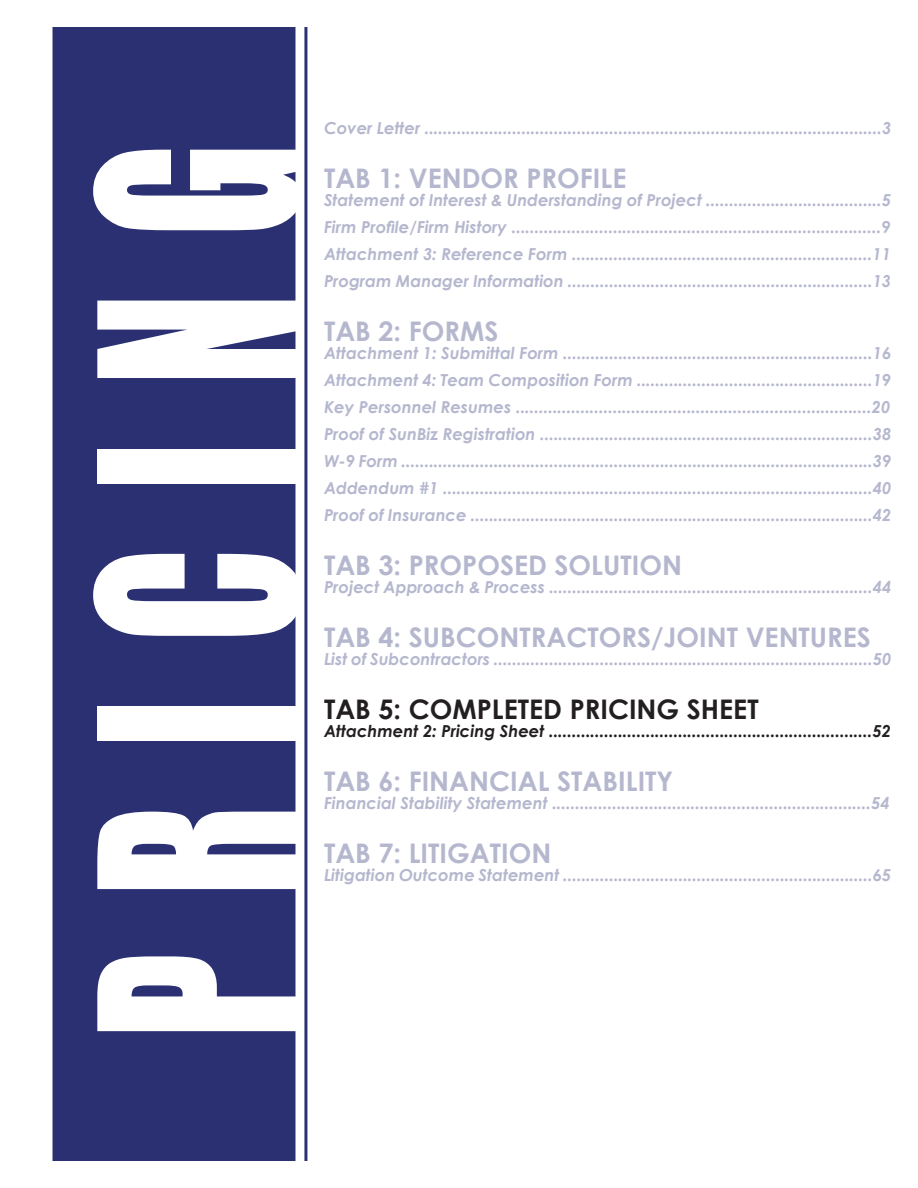
<style>
.page{position:relative;width:918px;height:1188px;background:#fff}
.page>*{position:absolute;margin:0;border:0;box-sizing:border-box;transform-origin:0 0}
.t1{font:253.2px "Impact";letter-spacing:.34em;color:#fff;scale:.67 1}
.t2{font:700 27px "Century Gothic";color:#b5b7ce}
.t3{font:700 27px "Century Gothic";color:#231f20}
.t4{font:italic 700 16.5px "Century Gothic";color:#b5b7ce}
.t5{font:italic 700 16.5px "Century Gothic";color:#231f20}
</style>
<div class="page">
<div style="left:52px;top:27px;width:244px;height:1134px;background:#2a3072;border:2px solid #2a3072"></div>
<hr style="left:304px;top:27px;width:3px;height:1134px;background:#2a3072">
<p class="t1" style="left:2px;top:1038px;width:1337px;rotate:-90deg">PRICING</p>
<p class="t4" style="left:324px;top:115px;width:569px">Cover Letter ...................................................................................................3</p>
<p class="t2" style="left:324px;top:157px;width:304px">TAB 1: VENDOR PROFILE</p>
<p class="t4" style="left:324px;top:187px;width:569px">Statement of Interest &amp; Understanding of Project ......................................5</p>
<p class="t4" style="left:324px;top:214px;width:568px">Firm Profile/Firm History ................................................................................9</p>
<p class="t4" style="left:324px;top:241px;width:568px">Attachment 3: Reference Form .................................................................11</p>
<p class="t4" style="left:324px;top:268px;width:569px">Program Manager Information ..................................................................13</p>
<p class="t2" style="left:324px;top:310px;width:176px">TAB 2: FORMS</p>
<p class="t4" style="left:324px;top:340px;width:569px">Attachment 1: Submittal Form ...................................................................16</p>
<p class="t4" style="left:324px;top:367px;width:569px">Attachment 4: Team Composition Form ...................................................19</p>
<p class="t4" style="left:324px;top:394px;width:568px">Key Personnel Resumes .............................................................................20</p>
<p class="t4" style="left:324px;top:421px;width:569px">Proof of SunBiz Registration ........................................................................38</p>
<p class="t4" style="left:324px;top:448px;width:569px">W-9 Form ......................................................................................................39</p>
<p class="t4" style="left:324px;top:475px;width:569px">Addendum #1 .............................................................................................40</p>
<p class="t4" style="left:324px;top:502px;width:569px">Proof of Insurance .......................................................................................42</p>
<p class="t2" style="left:324px;top:544px;width:360px">TAB 3: PROPOSED SOLUTION</p>
<p class="t4" style="left:324px;top:574px;width:569px">Project Approach &amp; Process ......................................................................44</p>
<p class="t2" style="left:324px;top:616px;width:549px">TAB 4: SUBCONTRACTORS/JOINT VENTURES</p>
<p class="t4" style="left:324px;top:646px;width:569px">List of Subcontractors ..................................................................................50</p>
<p class="t3" style="left:324px;top:688px;width:436px">TAB 5: COMPLETED PRICING SHEET</p>
<p class="t5" style="left:324px;top:718px;width:568px">Attachment 2: Pricing Sheet ......................................................................52</p>
<p class="t2" style="left:324px;top:760px;width:351px">TAB 6: FINANCIAL STABILITY</p>
<p class="t4" style="left:324px;top:790px;width:567px">Financial Stability Statement .....................................................................54</p>
<p class="t2" style="left:324px;top:832px;width:229px">TAB 7: LITIGATION</p>
<p class="t4" style="left:324px;top:862px;width:569px">Litigation Outcome Statement ...................................................................65</p>
</div>
